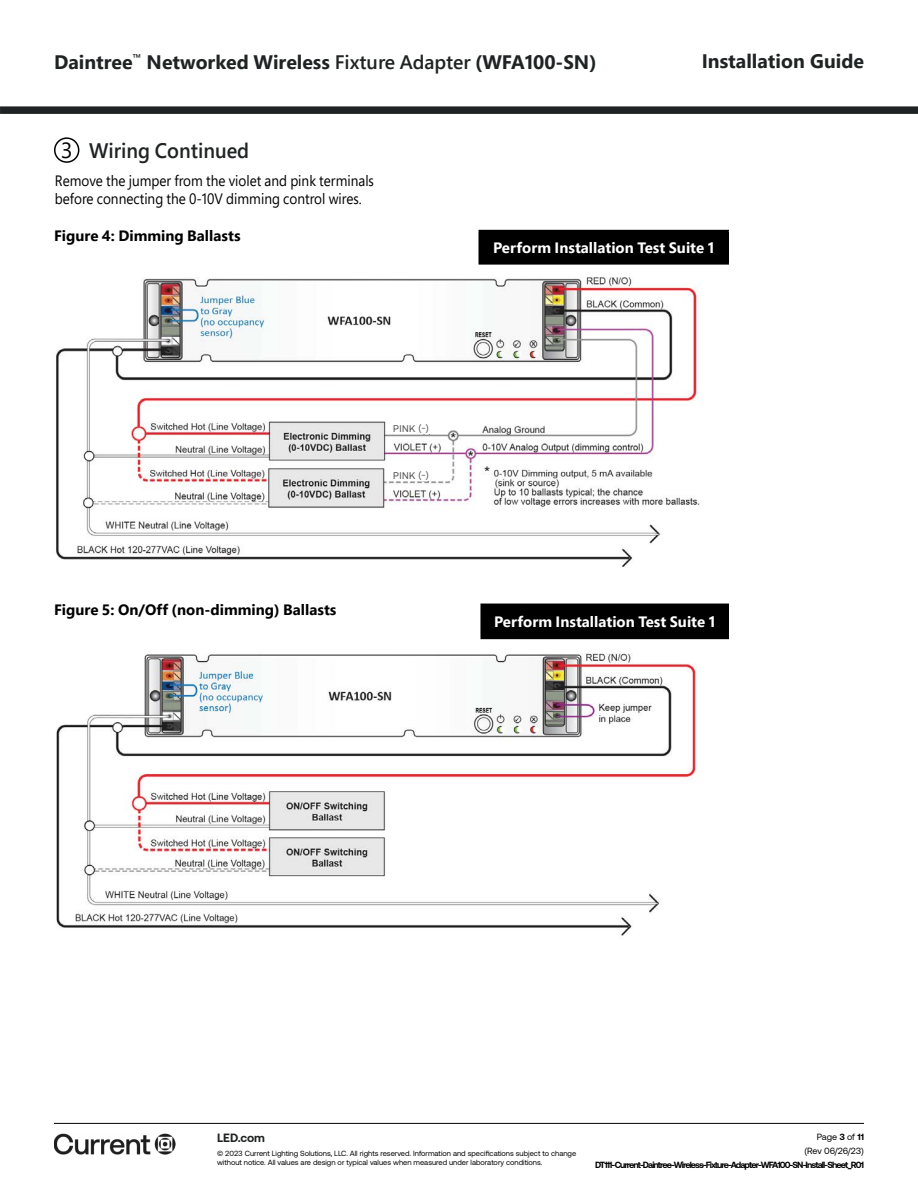
<style>
.page{position:relative;width:918px;height:1188px;background:#fff}
.page>*{position:absolute;margin:0;border:0;box-sizing:border-box;transform-origin:0 0}
.t1{font:600 21px "Segoe Pro";color:#202323;scale:.95 1}
.t2{font:700 19.5px "Segoe Pro";color:#202323}
.t3{font:700 19.5px "Segoe UI";color:#202323}
.t4{font:15px/18px "Segoe Pro";color:#000;scale:.91 1}
.t5{font:700 15px "Segoe Pro";color:#000}
.t6{font:700 15px "Segoe Pro";color:#fff}
.t7{font:700 12px "Aeonik";color:#202322}
.t8{font:9.75px "Aeonik";letter-spacing:.05em;color:#4e4e50}
.t9{font:700 9px "Aeonik";letter-spacing:-.1em;color:#000}
.t10{font:9px/14.1px "Aeonik";color:#000;text-align:right}
.t11{font:7.5px/9.8px "Aeonik";color:#000}
.s1{font-weight:600}
.s2{font-weight:400;font-size:21.9px;color:#000}
.s3{font-weight:700}
</style>
<div class="page">
<div style="left:0;top:106px;width:918px;height:8px;background:#202323"></div>
<hr style="left:54px;top:1123px;width:810px;height:1px;background:#000">
<img style="left:54px;top:1133px;width:122px;height:22px">
<div style="left:54px;top:137px;width:25px;height:26px;border:2px solid #000;border-radius:50%"></div>
<div style="left:479px;top:231px;width:249px;height:33px;background:#000"></div>
<hr style="left:478px;top:230px;width:251px;height:1px;background:#000">
<hr style="left:478px;top:231px;width:2px;height:32px;background:#000">
<hr style="left:728px;top:231px;width:1px;height:32px;background:#000">
<hr style="left:478px;top:263px;width:251px;height:2px;background:#000">
<div style="left:481px;top:604px;width:247px;height:34px;background:#000"></div>
<hr style="left:480px;top:604px;width:249px;height:1px;background:#000">
<hr style="left:480px;top:605px;width:2px;height:33px;background:#000">
<hr style="left:728px;top:605px;width:1px;height:33px;background:#000">
<hr style="left:480px;top:638px;width:249px;height:1px;background:#000">
<img style="left:56px;top:277px;width:646px;height:290px">
<div style="left:394px;top:419px;width:47px;height:15px;background:#fff"></div>
<div style="left:393px;top:465px;width:47px;height:16px;background:#fff"></div>
<img style="left:56px;top:653px;width:641px;height:283px">
<h2 class="t2" style="left:54px;top:48px;width:544px">Daintree<sup>™</sup> Networked Wireless <span class="s1">Fixture Adapter</span> (WFA100-SN)</h2>
<h1 class="t1" style="left:61px;top:136px;width:200px"><span class="s2">3</span> Wiring Continued</h1>
<h3 class="t4" style="left:55px;top:172px;width:352px">Remove the jumper from the violet and pink terminals before connecting the 0-10V dimming control wires.</h3>
<h2 class="t3" style="left:702px;top:43px;width:164px">Installation Guide</h2>
<h3 class="t5" style="left:54px;top:225px;width:188px">Figure 4: Dimming Ballasts</h3>
<h3 class="t6" style="left:493px;top:237px;width:223px">Perform Installation Test Suite 1</h3>
<h3 class="t5" style="left:54px;top:599px;width:284px">Figure 5: On/Off (non-dimming) Ballasts</h3>
<h3 class="t8" style="left:393px;top:424px;width:37px">PINK (-)</h3>
<h3 class="t8" style="left:393px;top:470px;width:37px">PINK (-)</h3>
<h3 class="t6" style="left:494px;top:611px;width:223px">Perform Installation Test Suite 1</h3>
<h3 class="t7" style="left:217px;top:1131px;width:49px">LED.com</h3>
<p class="t11" style="left:217px;top:1148px;width:361px">© 2023 Current Lighting Solutions, LLC. All rights reserved. Information and specifications subject to change without notice. All values are design or typical values when measured under laboratory conditions.</p>
<p class="t10" style="left:805px;top:1130px;width:61px">Page <span class="s3">3</span> of <span class="s3">11 </span>(Rev 06/26/23)</p>
<p class="t9" style="left:595px;top:1160px;width:270px">DT111-Current-Daintree-Wireless-Fixture-Adapter-WFA100-SN-Install-Sheet_R01</p>
</div>
